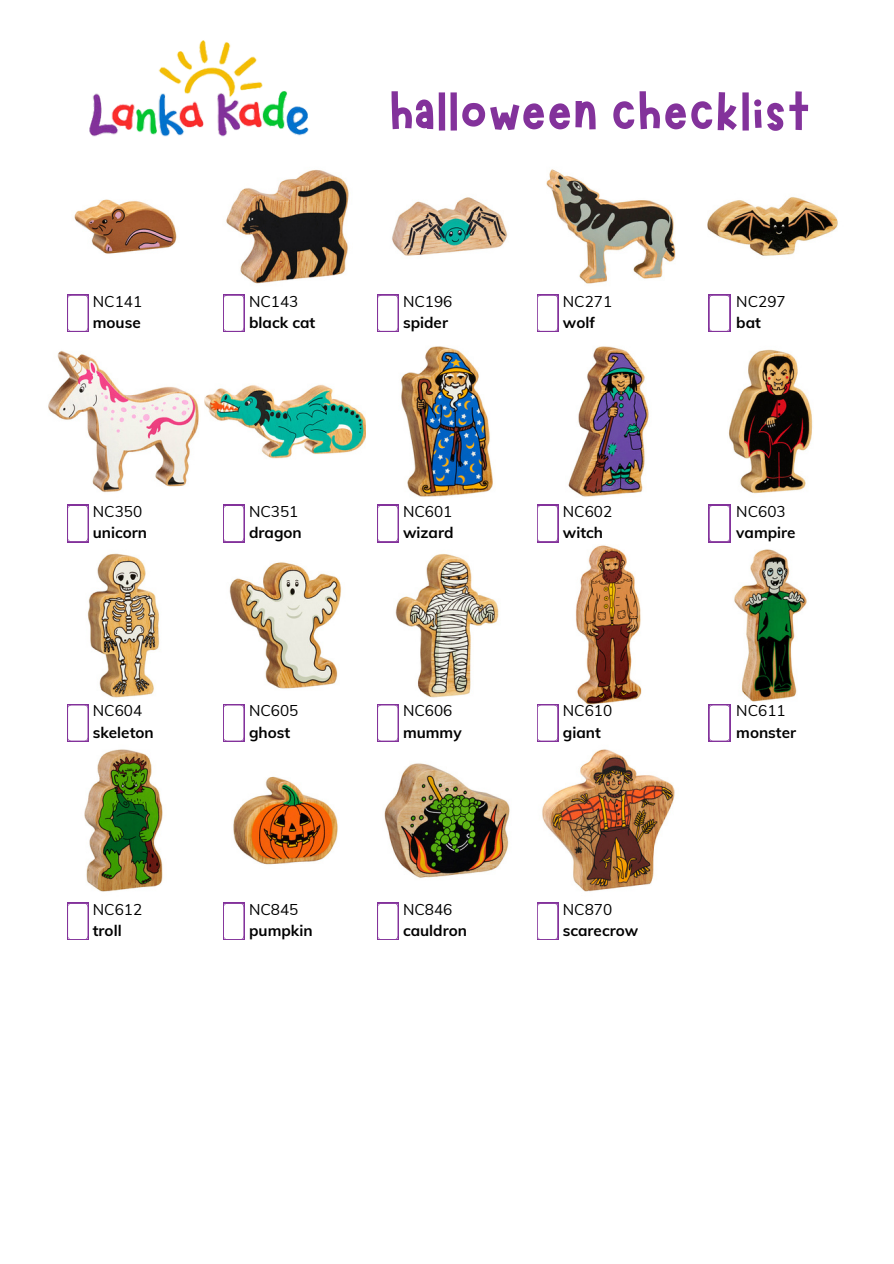
<style>
.page{position:relative;width:894px;height:1264px;background:#fff}
.page>*{position:absolute;margin:0;border:0;box-sizing:border-box;transform-origin:0 0}
.t1{font:65.7px "Marykate";color:#83329b}
.t2{font:700 15.3px "Muli";color:#000}
.t3{font:15.3px "Muli";color:#000}
</style>
<div class="page">
<img style="left:67px;top:739px;width:608px;height:153px">
<img style="left:74px;top:169px;width:764px;height:138px">
<img style="left:48px;top:346px;width:765px;height:151px">
<img style="left:88px;top:545px;width:719px;height:161px">
<img style="left:89px;top:40px;width:220px;height:97px">
<svg style="left:67px;top:294px;width:22px;height:38px"></svg>
<svg style="left:223px;top:294px;width:21px;height:38px"></svg>
<svg style="left:377px;top:294px;width:21px;height:38px"></svg>
<svg style="left:537px;top:294px;width:21px;height:38px"></svg>
<svg style="left:708px;top:294px;width:22px;height:38px"></svg>
<svg style="left:67px;top:505px;width:22px;height:37px"></svg>
<svg style="left:223px;top:505px;width:21px;height:37px"></svg>
<svg style="left:377px;top:505px;width:21px;height:37px"></svg>
<svg style="left:537px;top:505px;width:21px;height:37px"></svg>
<svg style="left:708px;top:505px;width:22px;height:37px"></svg>
<svg style="left:67px;top:704px;width:22px;height:37px"></svg>
<svg style="left:223px;top:704px;width:21px;height:37px"></svg>
<svg style="left:377px;top:704px;width:21px;height:37px"></svg>
<svg style="left:537px;top:704px;width:21px;height:37px"></svg>
<svg style="left:708px;top:704px;width:22px;height:37px"></svg>
<svg style="left:67px;top:902px;width:22px;height:37px"></svg>
<svg style="left:223px;top:902px;width:21px;height:37px"></svg>
<svg style="left:377px;top:902px;width:21px;height:37px"></svg>
<svg style="left:537px;top:902px;width:21px;height:37px"></svg>
<h1 class="t1" style="left:389px;top:71px;width:423px">halloween checklist</h1>
<p class="t3" style="left:93px;top:290px;width:51px">NC141</p>
<p class="t2" style="left:93px;top:311px;width:49px">mouse</p>
<p class="t3" style="left:249px;top:290px;width:51px">NC143</p>
<p class="t2" style="left:249px;top:311px;width:68px">black cat</p>
<p class="t3" style="left:403px;top:290px;width:51px">NC196</p>
<p class="t2" style="left:403px;top:311px;width:46px">spider</p>
<p class="t3" style="left:562px;top:290px;width:51px">NC271</p>
<p class="t2" style="left:562px;top:311px;width:34px">wolf</p>
<p class="t3" style="left:736px;top:290px;width:51px">NC297</p>
<p class="t2" style="left:736px;top:311px;width:26px">bat</p>
<p class="t3" style="left:93px;top:500px;width:51px">NC350</p>
<p class="t2" style="left:93px;top:521px;width:56px">unicorn</p>
<p class="t3" style="left:249px;top:500px;width:51px">NC351</p>
<p class="t2" style="left:249px;top:521px;width:54px">dragon</p>
<p class="t3" style="left:403px;top:500px;width:51px">NC601</p>
<p class="t2" style="left:403px;top:521px;width:52px">wizard</p>
<p class="t3" style="left:562px;top:500px;width:51px">NC602</p>
<p class="t2" style="left:562px;top:521px;width:42px">witch</p>
<p class="t3" style="left:736px;top:500px;width:51px">NC603</p>
<p class="t2" style="left:736px;top:521px;width:61px">vampire</p>
<p class="t3" style="left:93px;top:699px;width:51px">NC604</p>
<p class="t2" style="left:93px;top:721px;width:62px">skeleton</p>
<p class="t3" style="left:249px;top:699px;width:51px">NC605</p>
<p class="t2" style="left:249px;top:721px;width:43px">ghost</p>
<p class="t3" style="left:403px;top:699px;width:51px">NC606</p>
<p class="t2" style="left:403px;top:721px;width:60px">mummy</p>
<p class="t3" style="left:562px;top:699px;width:51px">NC610</p>
<p class="t2" style="left:562px;top:721px;width:39px">giant</p>
<p class="t3" style="left:736px;top:699px;width:51px">NC611</p>
<p class="t2" style="left:736px;top:721px;width:61px">monster</p>
<p class="t3" style="left:93px;top:898px;width:51px">NC612</p>
<p class="t2" style="left:93px;top:919px;width:30px">troll</p>
<p class="t3" style="left:249px;top:898px;width:51px">NC845</p>
<p class="t2" style="left:249px;top:919px;width:65px">pumpkin</p>
<p class="t3" style="left:403px;top:898px;width:51px">NC846</p>
<p class="t2" style="left:403px;top:919px;width:65px">cauldron</p>
<p class="t3" style="left:562px;top:898px;width:51px">NC870</p>
<p class="t2" style="left:562px;top:919px;width:77px">scarecrow</p>
</div>
